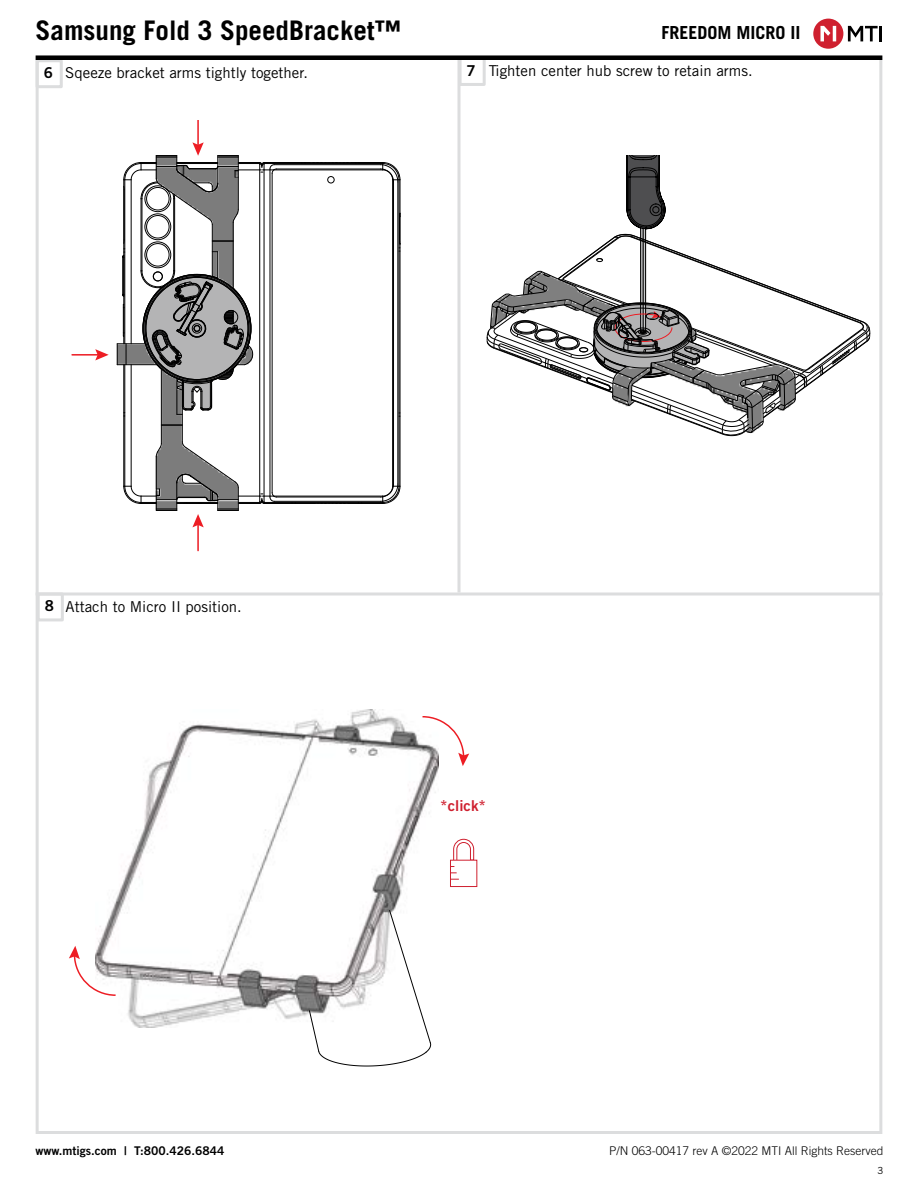
<style>
.page{position:relative;width:918px;height:1188px;background:#fff}
.page>*{position:absolute;margin:0;border:0;box-sizing:border-box;transform-origin:0 0}
.t1{font:700 27px "Trade Gothic LT Std";color:#000}
.t2{font:700 18px "Trade Gothic LT Std";color:#000}
.t3{font:15px "Trade Gothic LT Std";color:#000}
.t4{font:15px "Trade Gothic LT Std Bd 2";color:#cf202f}
.t5{font:15px "Trade Gothic LT Std Bd 2";color:#000}
.t6{font:300 12px "Trade Gothic LT Std";color:#000}
.t7{font:12px "Trade Gothic LT Std Bd 2";color:#000}
.t8{font:9.75px "Trade Gothic LT Std";color:#000}
</style>
<div class="page">
<svg style="left:487px;top:155px;width:383px;height:281px"></svg>
<img style="left:125px;top:417px;width:57px;height:24px">
<div style="left:327px;top:176px;width:8px;height:7px;border:1px solid #000;border-radius:50%"></div>
<hr style="left:274px;top:501px;width:107px;height:1px;background:#000">
<hr style="left:264px;top:502px;width:119px;height:1px;background:#000">
<hr style="left:262px;top:496px;width:121px;height:1px;background:#000">
<hr style="left:276px;top:497px;width:105px;height:1px;background:#000">
<hr style="left:264px;top:163px;width:119px;height:1px;background:#000">
<hr style="left:274px;top:164px;width:107px;height:1px;background:#000">
<hr style="left:264px;top:170px;width:119px;height:1px;background:#000">
<hr style="left:276px;top:169px;width:105px;height:1px;background:#000">
<hr style="left:270px;top:170px;width:1px;height:326px;background:#000">
<hr style="left:272px;top:173px;width:1px;height:320px;background:#000">
<hr style="left:392px;top:180px;width:1px;height:306px;background:#000">
<hr style="left:264px;top:170px;width:1px;height:326px;background:#000">
<hr style="left:393px;top:182px;width:1px;height:302px;background:#000">
<hr style="left:397px;top:182px;width:1px;height:302px;background:#000">
<hr style="left:399px;top:180px;width:1px;height:306px;background:#000">
<hr style="left:400px;top:244px;width:1px;height:242px;background:#000">
<hr style="left:348px;top:503px;width:35px;height:1px;background:#000">
<svg style="left:315px;top:503px;width:33px;height:1px"></svg>
<hr style="left:264px;top:503px;width:51px;height:1px;background:#000">
<hr style="left:400px;top:180px;width:1px;height:33px;background:#000">
<hr style="left:351px;top:162px;width:32px;height:1px;background:#000">
<hr style="left:264px;top:162px;width:46px;height:1px;background:#000">
<svg style="left:310px;top:162px;width:41px;height:1px"></svg>
<hr style="left:259px;top:170px;width:1px;height:326px;background:#000">
<hr style="left:124px;top:365px;width:1px;height:121px;background:#000">
<hr style="left:123px;top:365px;width:1px;height:121px;background:#000">
<hr style="left:161px;top:369px;width:1px;height:75px;background:#000">
<hr style="left:182px;top:390px;width:1px;height:51px;background:#000">
<svg style="left:162px;top:425px;width:20px;height:1px"></svg>
<svg style="left:399px;top:212px;width:2px;height:40px"></svg>
<hr style="left:131px;top:365px;width:1px;height:121px;background:#000">
<svg style="left:380px;top:483px;width:21px;height:21px"></svg>
<svg style="left:380px;top:162px;width:21px;height:21px"></svg>
<hr style="left:197px;top:121px;width:2px;height:26px;background:#ed1d24">
<svg style="left:117px;top:142px;width:160px;height:275px"></svg>
<hr style="left:197px;top:523px;width:2px;height:28px;background:#ed1d24">
<svg style="left:123px;top:441px;width:154px;height:86px"></svg>
<hr style="left:72px;top:354px;width:28px;height:2px;background:#ed1d24">
<svg style="left:95px;top:349px;width:14px;height:11px"></svg>
<svg style="left:312px;top:1027px;width:119px;height:40px"></svg>
<img style="left:98px;top:709px;width:340px;height:318px">
<svg style="left:69px;top:946px;width:48px;height:51px"></svg>
<svg style="left:421px;top:715px;width:48px;height:51px"></svg>
<div style="left:450px;top:860px;width:27px;height:27px;border:1px solid #cf202f"></div>
<svg style="left:450px;top:839px;width:24px;height:41px"></svg>
<svg style="left:813px;top:19px;width:65px;height:30px"></svg>
<hr style="left:879px;top:26px;width:3px;height:15px;background:#000">
<hr style="left:458px;top:59px;width:2px;height:533px;background:#dcddde">
<svg style="left:36px;top:592px;width:846px;height:4px;background:#e4e4e5"></svg>
<div style="left:36px;top:59px;width:27px;height:29px;border:3px solid #dcddde"></div>
<div style="left:459px;top:57px;width:27px;height:29px;border:3px solid #dcddde"></div>
<div style="left:37px;top:592px;width:27px;height:29px;border:3px solid #dcddde"></div>
<hr style="left:36px;top:56px;width:846px;height:4px;background:#000">
<h1 class="t1" style="left:36px;top:14px;width:368px">Samsung Fold 3 SpeedBracket™</h1>
<p class="t2" style="left:661px;top:21px;width:141px">FREEDOM MICRO II</p>
<p class="t3" style="left:65px;top:63px;width:244px">Sqeeze bracket arms tightly together.</p>
<p class="t3" style="left:489px;top:62px;width:265px">Tighten center hub screw to retain arms.</p>
<p class="t5" style="left:44px;top:63px;width:11px">6</p>
<p class="t5" style="left:467px;top:61px;width:11px">7</p>
<p class="t5" style="left:45px;top:597px;width:11px">8</p>
<p class="t3" style="left:66px;top:598px;width:178px">Attach to Micro II position.</p>
<p class="t4" style="left:440px;top:796px;width:47px">*click*</p>
<p class="t7" style="left:36px;top:1143px;width:190px">www.mtigs.com | T:800.426.6844</p>
<p class="t6" style="left:609px;top:1143px;width:276px">P/N 063-00417 rev A ©2022 MTI All Rights Reserved</p>
<p class="t8" style="left:877px;top:1165px;width:7px">3</p>
</div>
